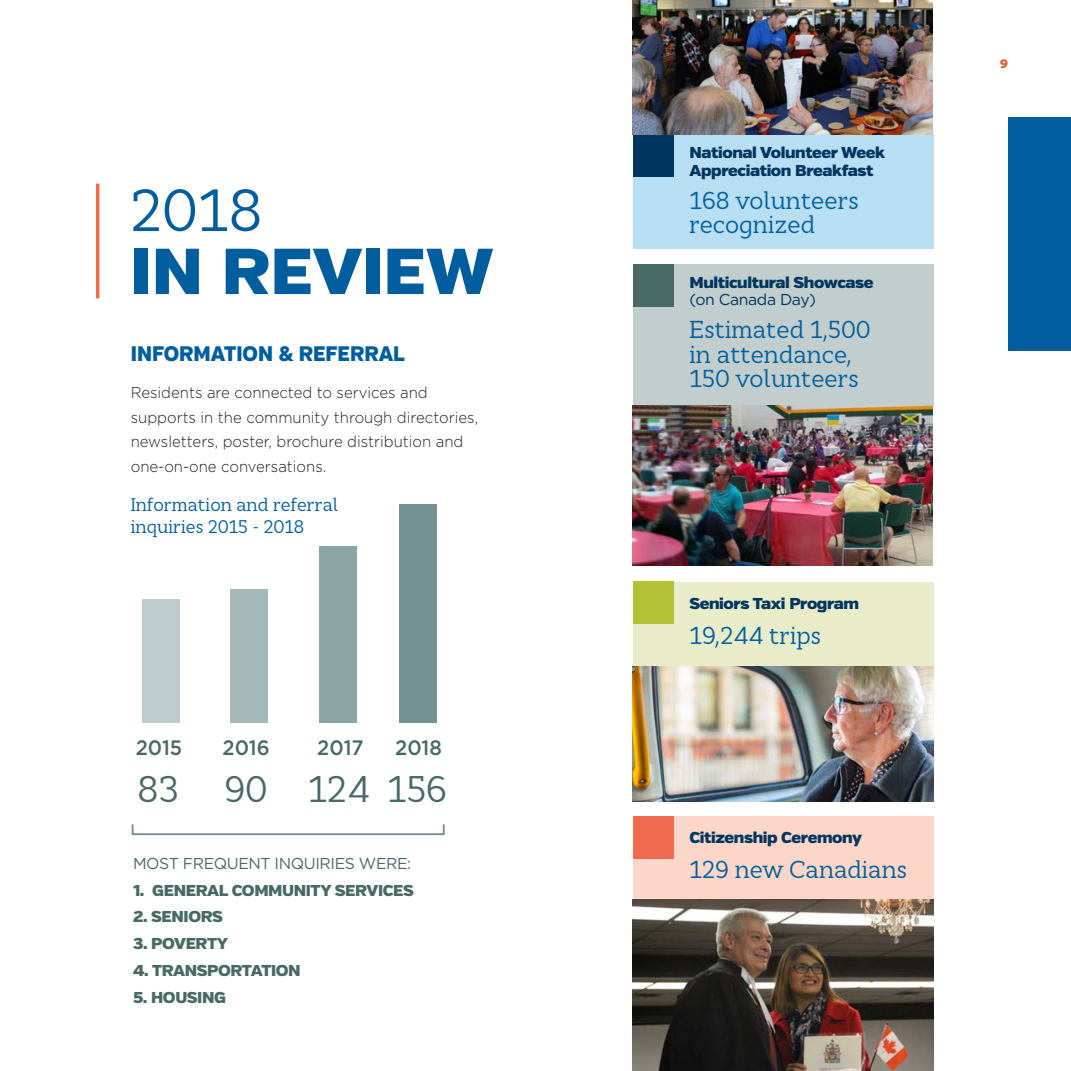
<style>
.page{position:relative;width:1071px;height:1071px;background:#fff}
.page>*{position:absolute;margin:0;border:0;box-sizing:border-box;transform-origin:0 0}
.t1{font:900 64.75px "Verb";color:#005e9e;scale:1.05 1}
.t2{font:59.5px "Cyntho Slab Pro";color:#005e9e;scale:.95 1}
.t3{font:37.1px "Cyntho Slab Pro";color:#486965;scale:.95 1}
.t4{font:24.5px/24.5px "Cyntho Slab Pro";color:#005e9e;scale:.95 1}
.t5{font:900 21px "Verb";color:#005e9e;scale:.95 1}
.t6{font:500 20.82px "Gotham";color:#486965;scale:.95 1}
.t7{font:18.38px/22.1px "Cyntho Slab Pro";color:#005e9e;scale:.95 1}
.t8{font:300 15.75px/24.5px "Gotham";color:#231f20;scale:.95 1}
.t9{font:900 15.75px/17.5px "Verb";letter-spacing:-.025em;color:#003560;scale:1.05 1}
.t10{font:900 15.75px "Verb";letter-spacing:-.025em;color:#486965;scale:1.05 1}
.t11{font:15.75px "Gotham";letter-spacing:-.025em;color:#486965}
.t12{font:900 12.25px "Verb";color:#e15e25}
.s1{font-family:"Gotham";font-weight:400}
</style>
<div class="page">
<div style="left:1008px;top:118px;width:63px;height:233px;background:#005e9e"></div>
<div style="left:143px;top:687px;width:37px;height:36px;background:#bccbcc"></div>
<div style="left:231px;top:687px;width:37px;height:36px;background:#a3b8b7"></div>
<div style="left:319px;top:687px;width:37px;height:36px;background:#8aa5a3"></div>
<div style="left:400px;top:687px;width:37px;height:36px;background:#749291"></div>
<div style="left:143px;top:652px;width:37px;height:35px;background:#bccbcc"></div>
<div style="left:231px;top:652px;width:37px;height:35px;background:#a3b8b7"></div>
<div style="left:319px;top:652px;width:37px;height:35px;background:#8aa5a3"></div>
<div style="left:400px;top:652px;width:37px;height:35px;background:#749291"></div>
<div style="left:143px;top:617px;width:37px;height:35px;background:#bccbcc"></div>
<div style="left:231px;top:617px;width:37px;height:35px;background:#a3b8b7"></div>
<div style="left:319px;top:617px;width:37px;height:35px;background:#8aa5a3"></div>
<div style="left:400px;top:617px;width:37px;height:35px;background:#749291"></div>
<div style="left:143px;top:599px;width:37px;height:18px;background:#bccbcc"></div>
<div style="left:231px;top:589px;width:37px;height:28px;background:#a3b8b7"></div>
<div style="left:319px;top:582px;width:37px;height:35px;background:#8aa5a3"></div>
<div style="left:400px;top:582px;width:37px;height:35px;background:#749291"></div>
<div style="left:319px;top:546px;width:37px;height:36px;background:#8aa5a3"></div>
<div style="left:400px;top:546px;width:37px;height:36px;background:#749291"></div>
<div style="left:400px;top:511px;width:37px;height:35px;background:#749291"></div>
<div style="left:400px;top:504px;width:37px;height:8px;background:#749291"></div>
<div style="left:132px;top:823px;width:313px;height:12px;border:2px solid #749291"></div>
<div style="left:633px;top:134px;width:301px;height:115px;background:#b8def4"></div>
<div style="left:633px;top:264px;width:301px;height:141px;background:#c2cecd"></div>
<div style="left:633px;top:582px;width:301px;height:84px;background:#e8ecc8"></div>
<div style="left:633px;top:816px;width:301px;height:84px;background:#fcd6c6"></div>
<div style="left:633px;top:134px;width:41px;height:43px;background:#003560"></div>
<div style="left:633px;top:264px;width:41px;height:43px;background:#486965"></div>
<div style="left:633px;top:582px;width:41px;height:42px;background:#b3c135"></div>
<div style="left:633px;top:816px;width:41px;height:43px;background:#f26b50"></div>
<img style="left:633px;top:900px;width:301px;height:171px">
<img style="left:633px;top:666px;width:301px;height:135px">
<img style="left:633px;top:405px;width:300px;height:161px">
<hr style="left:96px;top:184px;width:3px;height:114px;background:#f26b50">
<img style="left:633px;top:0;width:300px;height:134px">
<p class="t2" style="left:130px;top:173px;width:140px">2018</p>
<p class="t1" style="left:130px;top:232px;width:347px">IN REVIEW</p>
<p class="t5" style="left:131px;top:340px;width:290px">INFORMATION &amp; REFERRAL</p>
<p class="t8" style="left:131px;top:380px;width:367px">Residents are connected to services and supports in the community through directories, newsletters, poster, brochure distribution and one-on-one conversations.</p>
<p class="t7" style="left:131px;top:494px;width:220px">Information and referral inquiries 2015 - 2018</p>
<p class="t6" style="left:136px;top:734px;width:51px">2015</p>
<p class="t6" style="left:223px;top:734px;width:51px">2016</p>
<p class="t6" style="left:317px;top:734px;width:50px">2017</p>
<p class="t6" style="left:395px;top:734px;width:51px">2018</p>
<p class="t3" style="left:138px;top:766px;width:45px">83</p>
<p class="t3" style="left:224px;top:766px;width:47px">90</p>
<p class="t3" style="left:308px;top:766px;width:66px">124</p>
<p class="t3" style="left:388px;top:766px;width:64px">156</p>
<p class="t11" style="left:133px;top:853px;width:280px">MOST FREQUENT INQUIRIES WERE:</p>
<p class="t10" style="left:133px;top:880px;width:269px">1. GENERAL COMMUNITY SERVICES</p>
<p class="t10" style="left:133px;top:907px;width:87px">2. SENIORS</p>
<p class="t10" style="left:133px;top:934px;width:92px">3. POVERTY</p>
<p class="t10" style="left:133px;top:961px;width:161px">4. TRANSPORTATION</p>
<p class="t10" style="left:133px;top:988px;width:90px">5. HOUSING</p>
<p class="t9" style="left:690px;top:144px;width:188px">National Volunteer Week<br>Appreciation Breakfast</p>
<p class="t4" style="left:690px;top:188px;width:180px">168 volunteers recognized</p>
<p class="t9" style="left:690px;top:274px;width:177px">Multicultural Showcase <span class="s1">(on Canada Day)</span></p>
<p class="t4" style="left:690px;top:318px;width:192px">Estimated 1,500 in attendance,<br>150 volunteers</p>
<p class="t9" style="left:690px;top:595px;width:163px">Seniors Taxi Program</p>
<p class="t4" style="left:690px;top:623px;width:140px">19,244 trips</p>
<p class="t9" style="left:690px;top:829px;width:166px">Citizenship Ceremony</p>
<p class="t4" style="left:690px;top:857px;width:231px">129 new Canadians</p>
<p class="t12" style="left:1000px;top:56px;width:9px">9</p>
</div>
